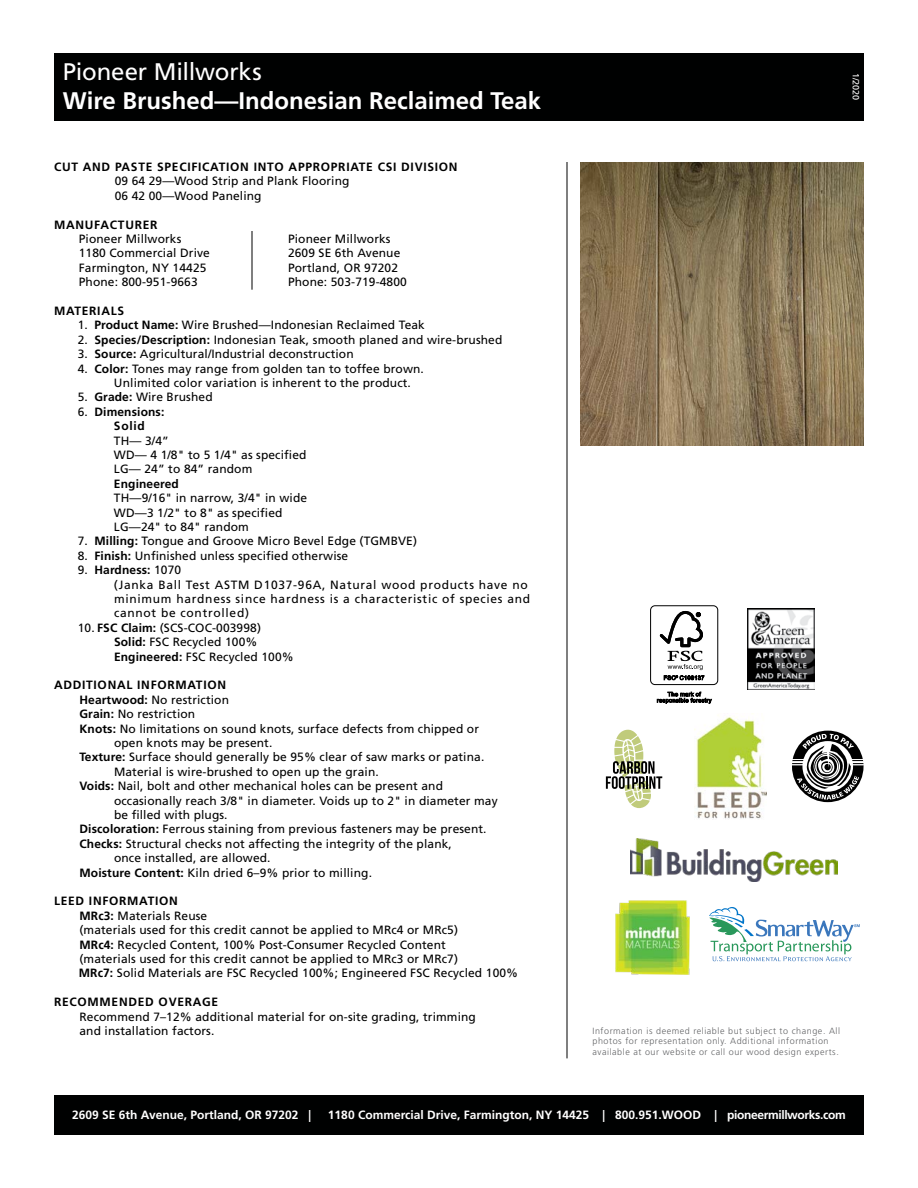
<style>
.page{position:relative;width:918px;height:1188px;background:#fff}
.page>*{position:absolute;margin:0;border:0;box-sizing:border-box;transform-origin:0 0}
.t1{font:700 24px "Frutiger LT Std";color:#fff}
.t2{font:24px "Frutiger LT Std";letter-spacing:-.01em;color:#fff}
.t3{font:12px/14.4px "Frutiger LT Std";letter-spacing:.01em;color:#000}
.t4{font:12px/14.4px "Frutiger LT Std";letter-spacing:.06em;color:#000}
.t5{font:700 12px "Frutiger LT Std";letter-spacing:.06em;color:#000}
.t6{font:700 12px "Frutiger LT Std";color:#fff}
.t7{font:700 12px/14.4px "Frutiger LT Std";letter-spacing:.01em;color:#000}
.t8{font:300 9px/10.8px "Frutiger LT Std";letter-spacing:.06em;color:#636466}
.t9{font:9px "Frutiger LT Std";color:#fff}
.s1{font-weight:700}
.s2{font-weight:400}
</style>
<div class="page">
<div style="left:54px;top:1095px;width:810px;height:40px;background:#000101"></div>
<div style="left:54px;top:53px;width:810px;height:68px;background:#000101"></div>
<img style="left:580px;top:162px;width:284px;height:284px">
<hr style="left:567px;top:162px;width:1px;height:896px;background:#000">
<hr style="left:252px;top:231px;width:1px;height:59px;background:#000">
<div style="left:650px;top:605px;width:68px;height:80px;border:1px solid #000;border-radius:4px"></div>
<svg style="left:660px;top:611px;width:44px;height:69px"></svg>
<svg style="left:657px;top:692px;width:55px;height:12px"></svg>
<img style="left:748px;top:609px;width:66px;height:80px">
<img style="left:615px;top:900px;width:75px;height:75px">
<svg style="left:606px;top:730px;width:56px;height:78px"></svg>
<img style="left:630px;top:839px;width:207px;height:43px">
<img style="left:695px;top:713px;width:71px;height:106px">
<svg style="left:709px;top:907px;width:151px;height:54px"></svg>
<svg style="left:792px;top:731px;width:72px;height:71px"></svg>
<h1 class="t2" style="left:63px;top:58px;width:200px">Pioneer Millworks</h1>
<h1 class="t1" style="left:63px;top:87px;width:480px">Wire Brushed—Indonesian Reclaimed Teak</h1>
<p class="t5" style="left:54px;top:160px;width:405px">CUT AND PASTE SPECIFICATION INTO APPROPRIATE CSI DIVISION</p>
<p class="t3" style="left:115px;top:174px;width:236px">09 64 29—Wood Strip and Plank Flooring<br>06 42 00—Wood Paneling</p>
<p class="t5" style="left:54px;top:217px;width:105px">MANUFACTURER</p>
<p class="t3" style="left:79px;top:232px;width:104px">Pioneer Millworks</p>
<p class="t3" style="left:288px;top:232px;width:104px">Pioneer Millworks</p>
<p class="t3" style="left:79px;top:246px;width:133px">1180 Commercial Drive</p>
<p class="t3" style="left:288px;top:246px;width:114px">2609 SE 6th Avenue</p>
<p class="t3" style="left:79px;top:260px;width:129px">Farmington, NY 14425</p>
<p class="t3" style="left:288px;top:260px;width:112px">Portland, OR 97202</p>
<p class="t3" style="left:79px;top:275px;width:120px">Phone: 800-951-9663</p>
<p class="t3" style="left:288px;top:275px;width:120px">Phone: 503-719-4800</p>
<p class="t5" style="left:54px;top:304px;width:72px">MATERIALS</p>
<p class="t3" style="left:78px;top:318px;width:349px">1. <span class="s1">Product Name:</span> Wire Brushed—Indonesian Reclaimed Teak</p>
<p class="t3" style="left:78px;top:332px;width:426px">2. <span class="s1">Species/Description:</span> Indonesian Teak, smooth planed and wire-brushed</p>
<p class="t3" style="left:78px;top:347px;width:277px">3. <span class="s1">Source:</span> Agricultural/Industrial deconstruction</p>
<p class="t3" style="left:114px;top:361px;width:311px;text-indent:-36px">4. <span class="s1">Color:</span> Tones may range from golden tan to toffee brown.<br>Unlimited color variation is inherent to the product.</p>
<p class="t3" style="left:78px;top:390px;width:136px">5. <span class="s1">Grade:</span> Wire Brushed</p>
<p class="t7" style="left:114px;top:404px;width:52px;text-indent:-36px"><span class="s2">6.</span> Dimensions:<br>Solid</p>
<p class="t3" style="left:114px;top:433px;width:194px">TH— 3/4”<br>WD— 4 1/8" to 5 1/4" as specified<br>LG— 24” to 84” random</p>
<p class="t7" style="left:114px;top:476px;width:66px">Engineered</p>
<p class="t3" style="left:114px;top:491px;width:195px">TH—9/16" in narrow, 3/4" in wide<br>WD—3 1/2" to 8" as specified<br>LG—24" to 84" random</p>
<p class="t3" style="left:78px;top:534px;width:341px">7. <span class="s1">Milling:</span> Tongue and Groove Micro Bevel Edge (TGMBVE)</p>
<p class="t3" style="left:78px;top:548px;width:272px">8. <span class="s1">Finish:</span> Unfinished unless specified otherwise</p>
<p class="t4" style="left:114px;top:563px;width:418px;text-indent:-36px">9. <span class="s1">Hardness:</span> 1070<br>(Janka Ball Test ASTM D1037-96A, Natural wood products have no minimum hardness since hardness is a characteristic of species and cannot be controlled)</p>
<p class="t3" style="left:114px;top:620px;width:181px;text-indent:-36px">10. <span class="s1">FSC Claim:</span> (SCS-COC-003998)<br><span class="s1">Solid:</span> FSC Recycled 100%<br><span class="s1">Engineered:</span> FSC Recycled 100%</p>
<p class="t5" style="left:54px;top:678px;width:174px">ADDITIONAL INFORMATION</p>
<p class="t3" style="left:80px;top:692px;width:151px"><span class="s1">Heartwood:</span> No restriction</p>
<p class="t3" style="left:80px;top:707px;width:117px"><span class="s1">Grain:</span> No restriction</p>
<p class="t3" style="left:80px;top:721px;width:401px"><span class="s1">Knots:</span> No limitations on sound knots, surface defects from chipped or</p>
<p class="t3" style="left:114px;top:736px;width:160px">open knots may be present.</p>
<p class="t3" style="left:80px;top:750px;width:406px"><span class="s1">Texture:</span> Surface should generally be 95% clear of saw marks or patina.</p>
<p class="t3" style="left:114px;top:764px;width:266px">Material is wire-brushed to open up the grain.</p>
<p class="t3" style="left:80px;top:779px;width:365px"><span class="s1">Voids:</span> Nail, bolt and other mechanical holes can be present and</p>
<p class="t3" style="left:114px;top:793px;width:385px">occasionally reach 3/8" in diameter. Voids up to 2" in diameter may</p>
<p class="t3" style="left:114px;top:808px;width:115px">be filled with plugs.</p>
<p class="t3" style="left:80px;top:822px;width:409px"><span class="s1">Discoloration:</span> Ferrous staining from previous fasteners may be present.</p>
<p class="t3" style="left:80px;top:836px;width:374px"><span class="s1">Checks:</span> Structural checks not affecting the integrity of the plank,</p>
<p class="t3" style="left:114px;top:851px;width:158px">once installed, are allowed.</p>
<p class="t3" style="left:80px;top:865px;width:294px"><span class="s1">Moisture Content:</span> Kiln dried 6–9% prior to milling.</p>
<p class="t3" style="left:79px;top:894px;width:441px;text-indent:-25px"><span class="s1">LEED INFORMATION<br>MRc3:</span> Materials Reuse<br>(materials used for this credit cannot be applied to MRc4 or MRc5)<br><span class="s1">MRc4:</span> Recycled Content, 100% Post-Consumer Recycled Content<br>(materials used for this credit cannot be applied to MRc3 or MRc7)<br><span class="s1">MRc7:</span> Solid Materials are FSC Recycled 100%; Engineered FSC Recycled 100%</p>
<p class="t5" style="left:54px;top:995px;width:166px">RECOMMENDED OVERAGE</p>
<p class="t3" style="left:80px;top:1009px;width:398px">Recommend 7–12% additional material for on-site grading, trimming and installation factors.</p>
<p class="t9" style="left:861px;top:73px;width:29px;rotate:90deg">1/2020</p>
<p class="t8" style="left:593px;top:1025px;width:249px">Information is deemed reliable but subject to change. All photos for representation only. Additional information available at our website or call our wood design experts.</p>
<p class="t6" style="left:72px;top:1107px;width:241px">2609 SE 6th Avenue, Portland, OR 97202 |</p>
<p class="t6" style="left:328px;top:1107px;width:519px">1180 Commercial Drive, Farmington, NY 14425 | 800.951.WOOD | pioneermillworks.com</p>
</div>
